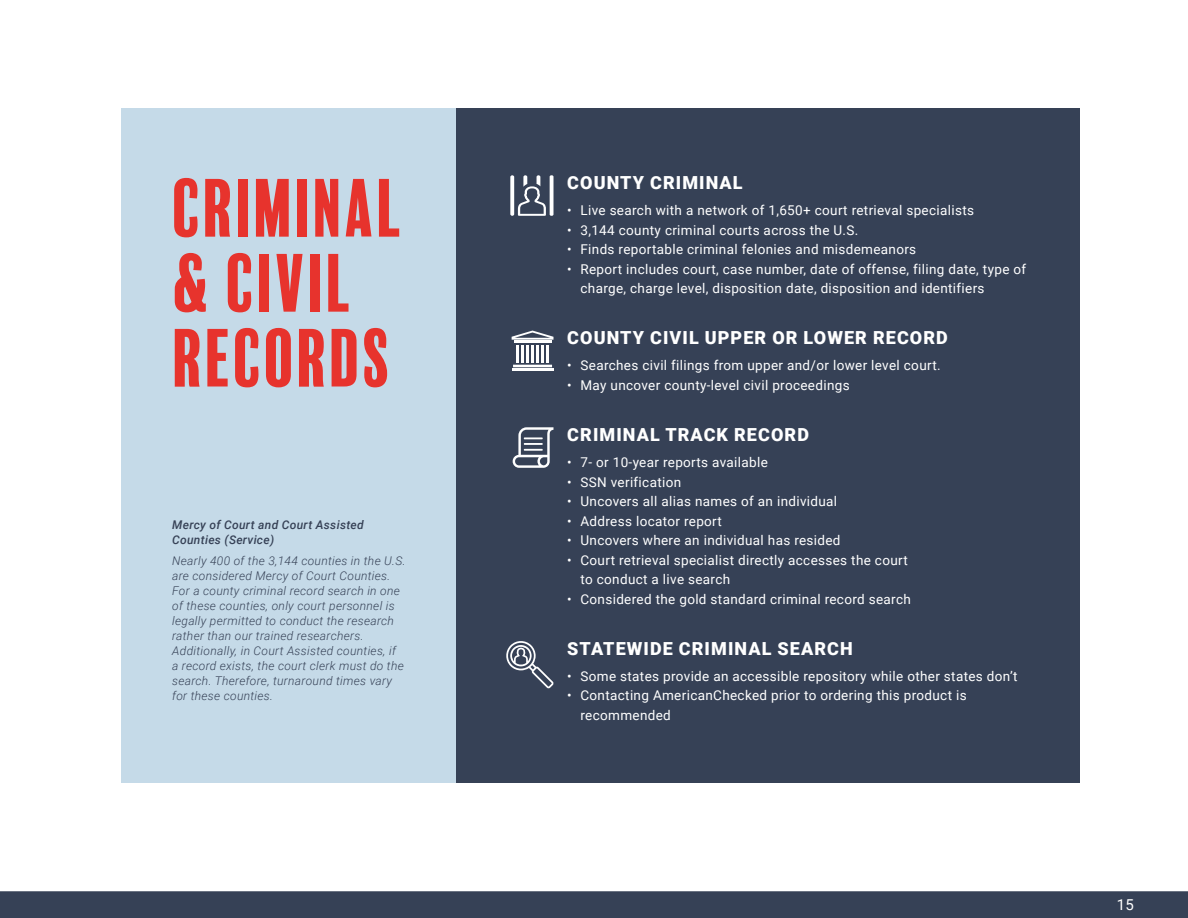
<style>
.page{position:relative;width:1188px;height:918px;background:#fff}
.page>*{position:absolute;margin:0;border:0;box-sizing:border-box;transform-origin:0 0}
.t1{font:75px/75px "Balboa Plus Fill";letter-spacing:-.02em;color:#e7332d}
.t2{font:900 18px "Roboto";letter-spacing:.06em;color:#fff}
.t3{font:15px "Roboto";color:#fff}
.t4{font:13.5px/19.5px "Roboto";letter-spacing:.025em;color:#fff}
.t5{font:italic 300 12px/15px "Roboto";letter-spacing:.025em;color:#364156}
.t6{font:italic 500 12px/15px "Roboto";letter-spacing:.025em;color:#364156}
</style>
<div class="page">
<div style="left:122px;top:108px;width:335px;height:675px;background:#c5dae8"></div>
<div style="left:457px;top:108px;width:623px;height:675px;background:#364156"></div>
<svg style="left:510px;top:175px;width:4px;height:41px"></svg>
<svg style="left:518px;top:175px;width:28px;height:41px"></svg>
<svg style="left:550px;top:175px;width:4px;height:41px"></svg>
<svg style="left:512px;top:331px;width:42px;height:36px"></svg>
<hr style="left:512px;top:369px;width:42px;height:2px;background:#fff">
<svg style="left:513px;top:427px;width:41px;height:41px"></svg>
<svg style="left:506px;top:641px;width:48px;height:47px"></svg>
<div style="left:0;top:891px;width:1188px;height:27px;background:#364156"></div>
<h1 class="t1" style="left:172px;top:171px;width:235px">CRIMINAL &amp; CIVIL<br>RECORDS</h1>
<p class="t6" style="left:172px;top:516px;width:193px">Mercy of Court and Court Assisted<br>Counties (Service)</p>
<p class="t5" style="left:172px;top:553px;width:235px">Nearly 400 of the 3,144 counties in the U.S. are considered Mercy of Court Counties.<br>For a county criminal record search in one of these counties, only court personnel is legally permitted to conduct the research rather than our trained researchers.<br>Additionally, in Court Assisted counties, if<br>a record exists, the court clerk must do the search. Therefore, turnaround times vary for these counties.</p>
<h2 class="t2" style="left:567px;top:170px;width:177px">COUNTY CRIMINAL</h2>
<p class="t4" style="left:567px;top:200px;width:409px">• Live search with a network of 1,650+ court retrieval specialists</p>
<p class="t4" style="left:567px;top:220px;width:293px">• 3,144 county criminal courts across the U.S.</p>
<p class="t4" style="left:567px;top:239px;width:351px">• Finds reportable criminal felonies and misdemeanors</p>
<p class="t4" style="left:580px;top:258px;width:447px;text-indent:-14px">• Report includes court, case number, date of offense, filing date, type of charge, charge level, disposition date, disposition and identifiers</p>
<h2 class="t2" style="left:567px;top:325px;width:382px">COUNTY CIVIL UPPER OR LOWER RECORD</h2>
<p class="t4" style="left:567px;top:355px;width:375px">• Searches civil filings from upper and/or lower level court.</p>
<p class="t4" style="left:567px;top:375px;width:284px">• May uncover county-level civil proceedings</p>
<h2 class="t2" style="left:567px;top:422px;width:243px">CRIMINAL TRACK RECORD</h2>
<p class="t4" style="left:567px;top:452px;width:202px">• 7- or 10-year reports available</p>
<p class="t4" style="left:567px;top:472px;width:116px">• SSN verification</p>
<p class="t4" style="left:567px;top:491px;width:272px">• Uncovers all alias names of an individual</p>
<p class="t4" style="left:567px;top:510px;width:156px">• Address locator report</p>
<p class="t4" style="left:567px;top:530px;width:275px">• Uncovers where an individual has resided</p>
<p class="t4" style="left:580px;top:549px;width:329px;text-indent:-14px">• Court retrieval specialist directly accesses the court to conduct a live search</p>
<p class="t4" style="left:567px;top:588px;width:345px">• Considered the gold standard criminal record search</p>
<h2 class="t2" style="left:567px;top:636px;width:287px">STATEWIDE CRIMINAL SEARCH</h2>
<p class="t4" style="left:567px;top:666px;width:452px">• Some states provide an accessible repository while other states don’t</p>
<p class="t4" style="left:580px;top:685px;width:388px;text-indent:-14px">• Contacting AmericanChecked prior to ordering this product is recommended</p>
<p class="t3" style="left:1117px;top:894px;width:19px">15</p>
</div>
